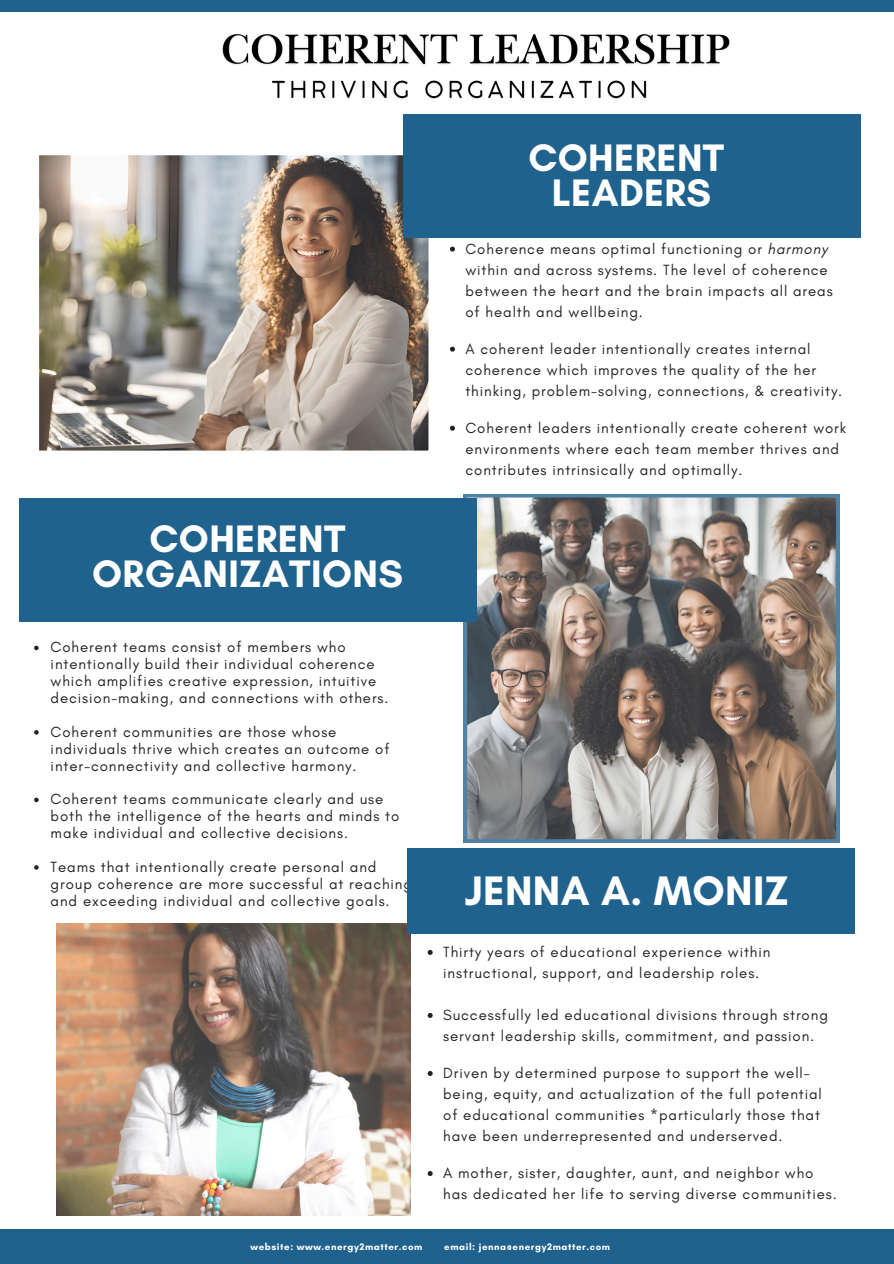
<style>
.page{position:relative;width:894px;height:1264px;background:#fff}
.page>*{position:absolute;margin:0;border:0;box-sizing:border-box;transform-origin:0 0}
.t1{font:700 42px "Glacial Indifference";letter-spacing:.01em;color:#fff}
.t2{font:700 39px/34.8px "Glacial Indifference";letter-spacing:.01em;color:#fff;text-align:center}
.t3{font:15px/21px "Glacial Indifference";letter-spacing:.06em;color:#222}
.t4{font:700 9.75px "Glacial Indifference";letter-spacing:.06em;color:#fff}
.s1{font-style:italic}
</style>
<div class="page">
<div style="left:0;top:1229px;width:893px;height:34px;background:#1f628e"></div>
<div style="left:0;top:0;width:893px;height:12px;background:#1f628e"></div>
<img style="left:39px;top:155px;width:391px;height:296px">
<div style="left:403px;top:115px;width:456px;height:122px;background:#1f628e"></div>
<svg style="left:34px;top:645px;width:5px;height:5px"></svg>
<svg style="left:34px;top:730px;width:5px;height:4px"></svg>
<svg style="left:34px;top:797px;width:5px;height:5px"></svg>
<svg style="left:34px;top:865px;width:5px;height:4px"></svg>
<img style="left:463px;top:494px;width:376px;height:348px">
<div style="left:19px;top:498px;width:457px;height:123px;background:#1f628e"></div>
<img style="left:222px;top:34px;width:508px;height:31px">
<img style="left:57px;top:923px;width:353px;height:292px">
<svg style="left:427px;top:949px;width:5px;height:5px"></svg>
<svg style="left:427px;top:1013px;width:5px;height:4px"></svg>
<svg style="left:427px;top:1071px;width:5px;height:4px"></svg>
<svg style="left:427px;top:1171px;width:5px;height:4px"></svg>
<div style="left:407px;top:848px;width:447px;height:85px;background:#1f628e"></div>
<img style="left:272px;top:80px;width:375px;height:19px">
<svg style="left:450px;top:247px;width:5px;height:5px"></svg>
<svg style="left:450px;top:347px;width:5px;height:5px"></svg>
<svg style="left:450px;top:426px;width:5px;height:5px"></svg>
<p class="t2" style="left:528px;top:140px;width:197px">COHERENT<br>LEADERS</p>
<p class="t2" style="left:92px;top:521px;width:312px">COHERENT<br>ORGANIZATIONS</p>
<p class="t3" style="left:51px;top:638px;width:339px;line-height:16.8px">Coherent teams consist of members who intentionally build their individual coherence which amplifies creative expression, intuitive decision-making, and connections with others.</p>
<p class="t3" style="left:51px;top:723px;width:340px;line-height:16.8px">Coherent communities are those whose individuals thrive which creates an outcome of inter-connectivity and collective harmony.</p>
<h1 class="t3" style="left:51px;top:790px;width:350px;line-height:16.8px">Coherent teams communicate clearly and use both the intelligence of the hearts and minds to make individual and collective decisions.</h1>
<p class="t3" style="left:51px;top:858px;width:363px;line-height:16.8px">Teams that intentionally create personal and group coherence are more successful at reaching and exceeding individual and collective goals.</p>
<p class="t3" style="left:465px;top:238px;width:369px">Coherence means optimal functioning or <span class="s1">harmony </span>within and across systems. The level of coherence between the heart and the brain impacts all areas of health and wellbeing.</p>
<p class="t3" style="left:465px;top:338px;width:378px">A coherent leader intentionally creates internal coherence which improves the quality of the her thinking, problem-solving, connections, &amp; creativity.</p>
<p class="t3" style="left:465px;top:417px;width:382px">Coherent leaders intentionally create coherent work environments where each team member thrives and contributes intrinsically and optimally.</p>
<p class="t1" style="left:464px;top:864px;width:325px">JENNA A. MONIZ</p>
<p class="t3" style="left:443px;top:941px;width:328px">Thirty years of educational experience within instructional, support, and leadership roles.</p>
<p class="t3" style="left:443px;top:1004px;width:386px">Successfully led educational divisions through strong servant leadership skills, commitment, and passion.</p>
<h1 class="t3" style="left:443px;top:1062px;width:380px">Driven by determined purpose to support the well&shy;being, equity, and actualization of the full potential of educational communities *particularly those that have been underrepresented and underserved.</h1>
<p class="t3" style="left:443px;top:1162px;width:395px">A mother, sister, daughter, aunt, and neighbor who has dedicated her life to serving diverse communities.</p>
<p class="t4" style="left:250px;top:1240px;width:173px">website: www.energy2matter.com</p>
<p class="t4" style="left:444px;top:1240px;width:167px">email: jenna@energy2matter.com</p>
</div>
